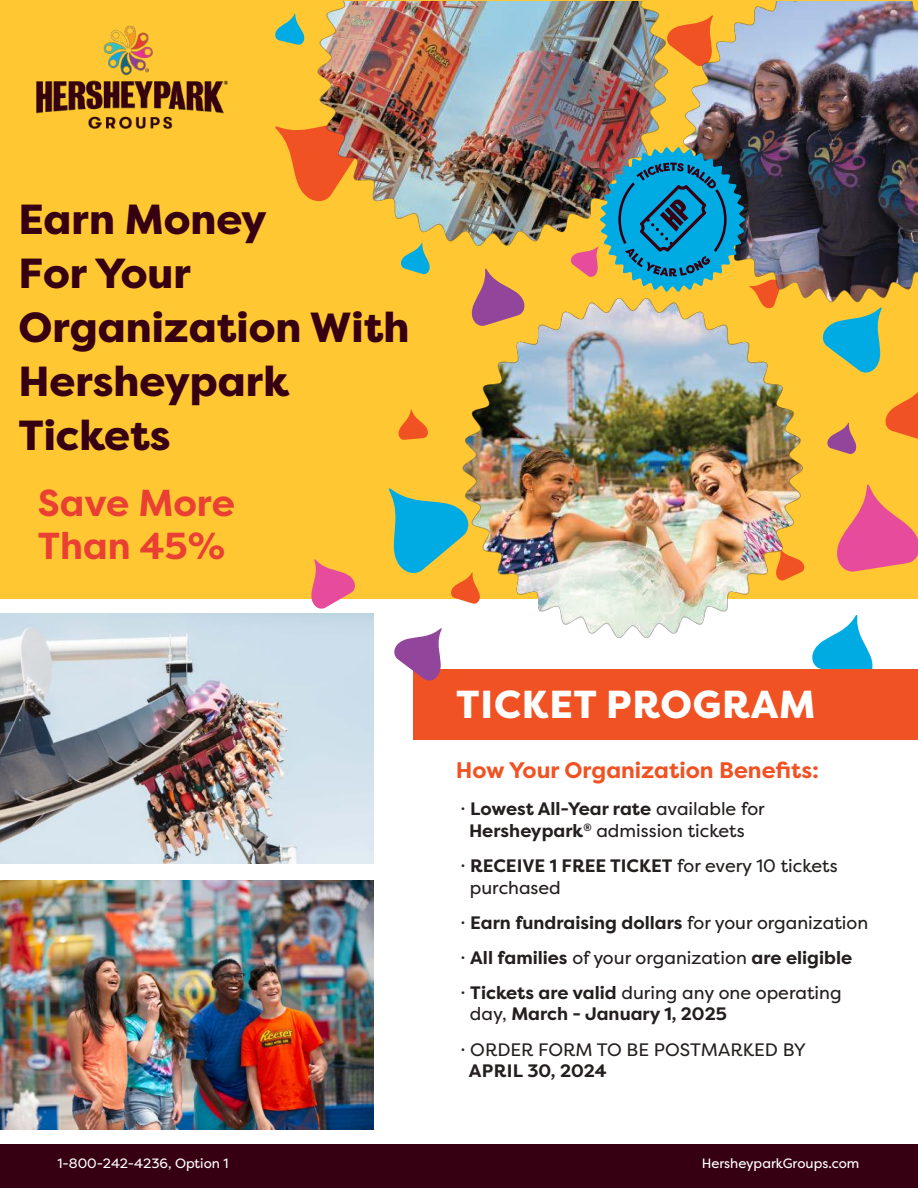
<style>
.page{position:relative;width:918px;height:1188px;background:#fff}
.page>*{position:absolute;margin:0;border:0;box-sizing:border-box;transform-origin:0 0}
.t1{font:800 42px/54px "Filson Pro";color:#370012}
.t2{font:800 39px "Filson Pro";letter-spacing:.02em;color:#fff}
.t3{font:700 37.5px/43.5px "Filson Pro";color:#ea3f33}
.t4{font:700 22.5px "Filson Pro";color:#f05223}
.t5{font:18px/35.1px "Filson Pro";color:#241f1f}
.t6{font:700 18px "Filson Pro";letter-spacing:.01em;color:#241f1f}
.t7{font:13.5px "Filson Pro";color:#fff}
.s1{font-weight:700}
</style>
<div class="page">
<svg style="left:812px;top:615px;width:61px;height:54px"></svg>
<div style="left:0;top:0;width:918px;height:598px;background:#ffc832"></div>
<svg style="left:275px;top:126px;width:41px;height:75px"></svg>
<svg style="left:480px;top:269px;width:36px;height:23px"></svg>
<svg style="left:837px;top:485px;width:81px;height:87px"></svg>
<svg style="left:400px;top:247px;width:30px;height:28px"></svg>
<svg style="left:398px;top:409px;width:30px;height:31px"></svg>
<svg style="left:885px;top:392px;width:33px;height:47px"></svg>
<svg style="left:389px;top:488px;width:71px;height:112px"></svg>
<svg style="left:822px;top:307px;width:60px;height:66px"></svg>
<svg style="left:275px;top:14px;width:30px;height:31px"></svg>
<svg style="left:669px;top:25px;width:12px;height:29px"></svg>
<svg style="left:827px;top:423px;width:30px;height:31px"></svg>
<div style="left:0;top:1144px;width:918px;height:44px;background:#370012"></div>
<div style="left:413px;top:669px;width:505px;height:70px;background:#f05223"></div>
<img style="left:0;top:880px;width:374px;height:250px">
<img style="left:0;top:614px;width:374px;height:249px">
<svg style="left:394px;top:628px;width:48px;height:53px"></svg>
<svg style="left:309px;top:559px;width:48px;height:50px"></svg>
<img style="left:36px;top:25px;width:192px;height:105px">
<img style="left:316px;top:1px;width:353px;height:246px">
<img style="left:681px;top:1px;width:237px;height:301px">
<img style="left:569px;top:147px;width:213px;height:145px">
<img style="left:460px;top:292px;width:350px;height:347px">
<h1 class="t1" style="left:18px;top:194px;width:393px">Earn Money<br>For Your<br>Organization With<br>Hersheypark<br>Tickets</h1>
<h3 class="t3" style="left:38px;top:481px;width:199px">Save More<br>Than 45%</h3>
<h2 class="t2" style="left:456px;top:680px;width:361px">TICKET PROGRAM</h2>
<p class="t4" style="left:456px;top:756px;width:365px">How Your Organization Benefits:</p>
<p class="t5" style="left:469px;top:798px;width:297px;line-height:21.6px;text-indent:-9px">· <span class="s1">Lowest All-Year rate</span> available for<br><span class="s1">Hersheypark</span><sup>®</sup> admission tickets</p>
<p class="t5" style="left:470px;top:855px;width:369px;line-height:21.6px;text-indent:-10px">· <span class="s1">RECEIVE 1 FREE TICKET</span> for every 10 tickets purchased</p>
<p class="t5" style="left:460px;top:905px;width:409px">· <span class="s1">Earn fundraising dollars</span> for your organization · <span class="s1">All families</span> of your organization <span class="s1">are eligible<br></span>· <span class="s1">Tickets are valid</span> during any one operating</p>
<p class="t5" style="left:460px;top:996px;width:347px;text-indent:10px">day, <span class="s1">March - January 1, 2025<br></span>· ORDER FORM TO BE POSTMARKED BY</p>
<p class="t6" style="left:469px;top:1059px;width:140px">APRIL 30, 2024</p>
<p class="t7" style="left:58px;top:1154px;width:173px">1-800-242-4236, Option 1</p>
<p class="t7" style="left:702px;top:1154px;width:159px">HersheyparkGroups.com</p>
</div>
